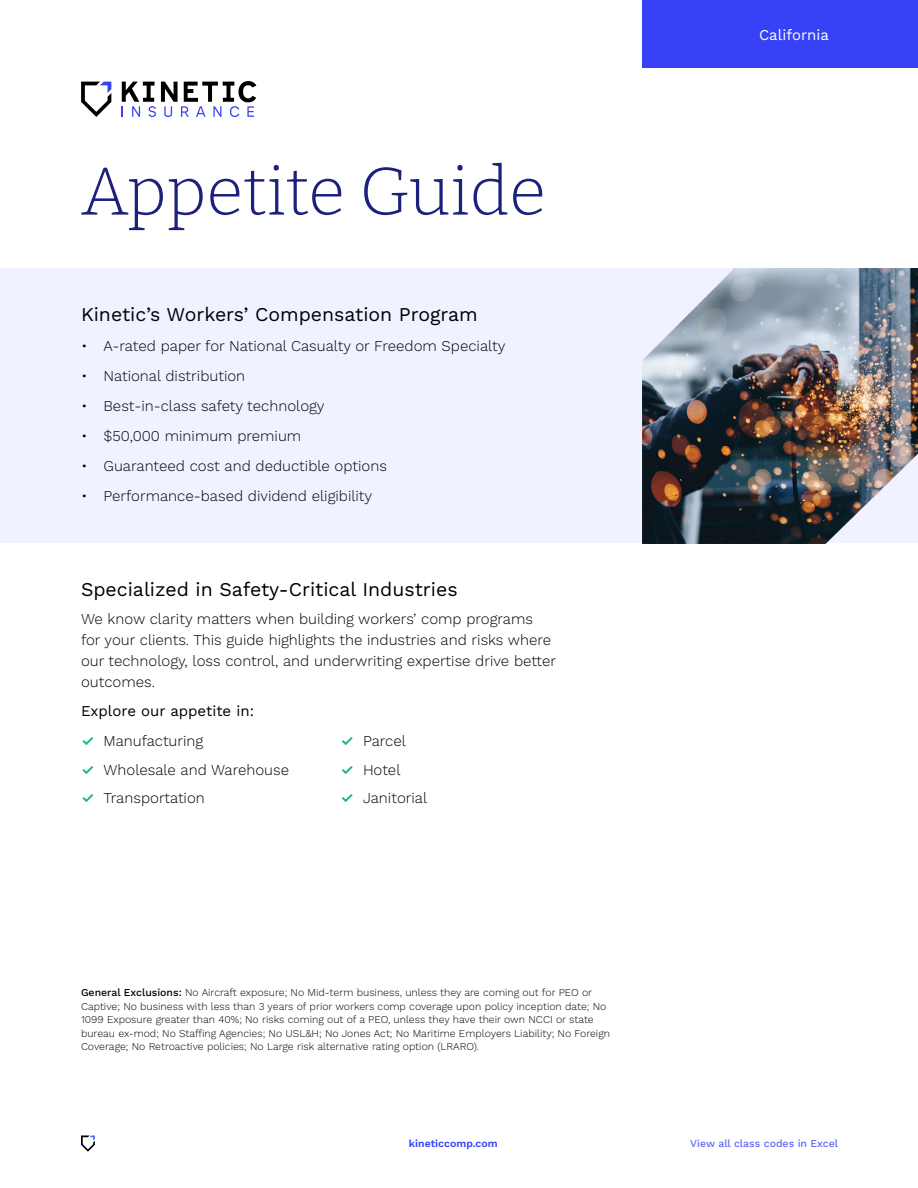
<style>
.page{position:relative;width:918px;height:1188px;background:#fff}
.page>*{position:absolute;margin:0;border:0;box-sizing:border-box;transform-origin:0 0}
.t1{font:100 67.5px "Bitter";color:#1c217c}
.t2{font:19.5px "Work Sans";color:#000}
.t3{font:300 15px/21px "Work Sans";color:#000}
.t4{font:15px "Work Sans";color:#000}
.t5{font:15px "Work Sans";color:#fff}
.t6{font:300 10.5px/13.5px "Work Sans";color:#000}
.t7{font:500 10.5px "Work Sans";color:#6168f2}
.t8{font:600 10.5px "Work Sans";color:#3742f7}
.s1{font-family:"Inter";font-weight:400;color:#0bb86d}
.s2{font-weight:500}
</style>
<div class="page">
<svg style="left:81px;top:1135px;width:14px;height:17px"></svg>
<div style="left:0;top:269px;width:918px;height:274px;background:#f0f2ff"></div>
<svg style="left:81px;top:82px;width:30px;height:35px"></svg>
<svg style="left:122px;top:81px;width:134px;height:36px"></svg>
<img style="left:642px;top:269px;width:276px;height:274px">
<div style="left:642px;top:0;width:276px;height:68px;background:#3742f7"></div>
<p class="t1" style="left:81px;top:148px;width:467px">Appetite Guide</p>
<h2 class="t2" style="left:81px;top:300px;width:398px">Kinetic’s Workers’ Compensation Program</h2>
<p class="t3" style="left:81px;top:336px;width:426px">• A-rated paper for National Casualty or Freedom Specialty</p>
<p class="t3" style="left:81px;top:366px;width:166px">• National distribution</p>
<p class="t3" style="left:81px;top:396px;width:245px">• Best-in-class safety technology</p>
<p class="t3" style="left:81px;top:426px;width:222px">• $50,000 minimum premium</p>
<p class="t3" style="left:81px;top:456px;width:307px">• Guaranteed cost and deductible options</p>
<p class="t3" style="left:81px;top:486px;width:293px">• Performance-based dividend eligibility</p>
<h2 class="t2" style="left:81px;top:574px;width:378px">Specialized in Safety-Critical Industries</h2>
<h2 class="t3" style="left:81px;top:609px;width:477px">We know clarity matters when building workers’ comp programs for your clients. This guide highlights the industries and risks where our technology, loss control, and underwriting expertise drive better outcomes.</h2>
<h2 class="t4" style="left:81px;top:699px;width:175px">Explore our appetite in:</h2>
<p class="t3" style="left:340px;top:731px;width:67px"><span class="s1">✓</span> Parcel</p>
<p class="t3" style="left:340px;top:760px;width:61px"><span class="s1">✓</span> Hotel</p>
<p class="t3" style="left:340px;top:788px;width:88px"><span class="s1">✓</span> Janitorial</p>
<p class="t3" style="left:81px;top:731px;width:124px"><span class="s1">✓</span> Manufacturing</p>
<p class="t3" style="left:81px;top:760px;width:210px"><span class="s1">✓</span> Wholesale and Warehouse</p>
<p class="t3" style="left:81px;top:788px;width:125px"><span class="s1">✓</span> Transportation</p>
<p class="t6" style="left:81px;top:987px;width:531px"><span class="s2">General Exclusions:</span> No Aircraft exposure; No Mid-term business, unless they are coming out for PEO or Captive; No business with less than 3 years of prior workers comp coverage upon policy inception date; No 1099 Exposure greater than 40%; No risks coming out of a PEO, unless they have their own NCCI or state bureau ex-mod; No Staffing Agencies; No USL&amp;H; No Jones Act; No Maritime Employers Liability; No Foreign Coverage; No Retroactive policies; No Large risk alternative rating option (LRARO).</p>
<h2 class="t5" style="left:759px;top:23px;width:71px">California</h2>
<p class="t8" style="left:409px;top:1137px;width:90px">kineticcomp.com</p>
<p class="t7" style="left:690px;top:1137px;width:149px">View all class codes in Excel</p>
</div>
